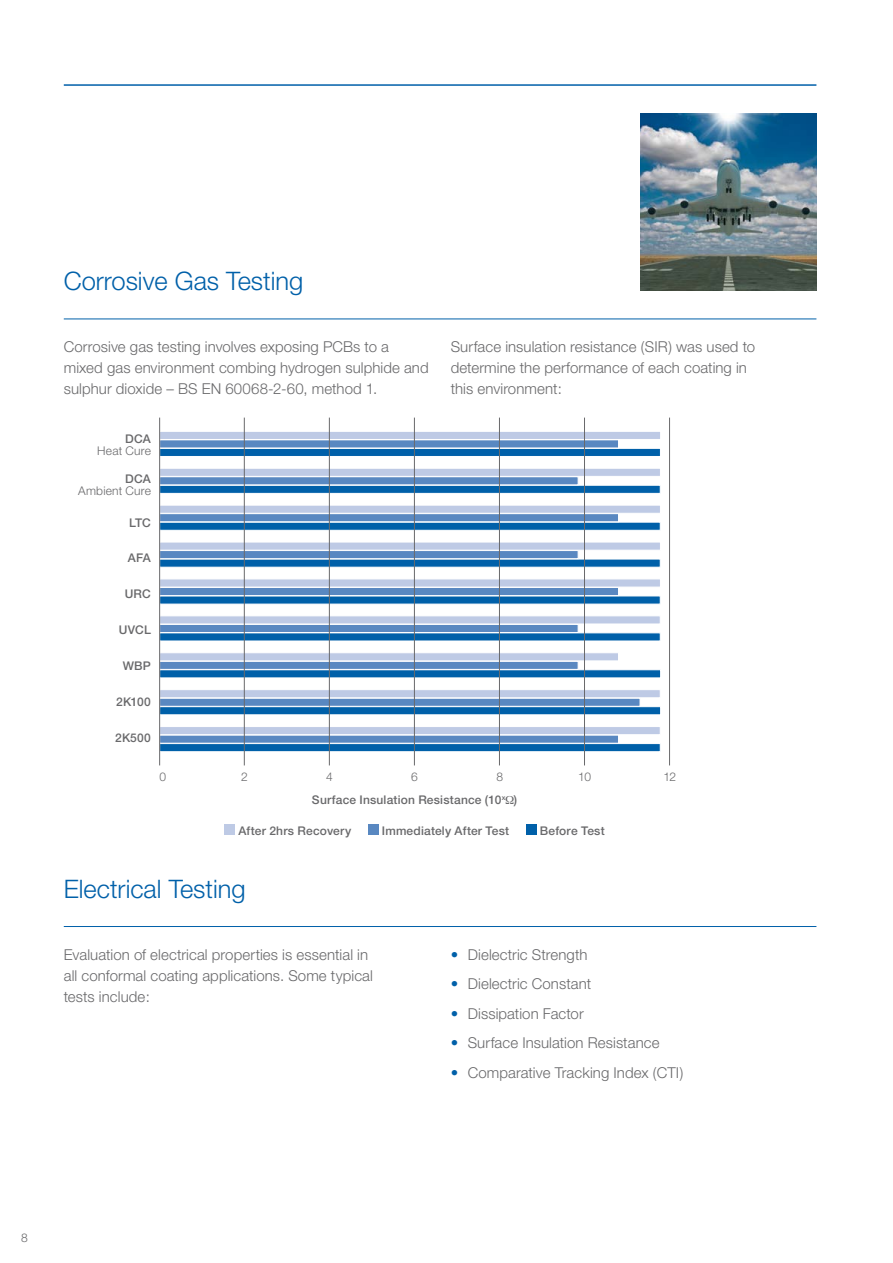
<style>
.page{position:relative;width:893px;height:1263px;background:#fff}
.page>*{position:absolute;margin:0;border:0;box-sizing:border-box;transform-origin:0 0}
.t1{font:300 25.5px "Helvetica Neue";color:#0060a9}
.t2{font:300 15px/21px "Helvetica Neue";letter-spacing:.005em;color:#69696b}
.t3{font:500 12px "Helvetica Neue";letter-spacing:.015em;color:#69696b}
.t4{font:300 12px "Helvetica Neue";letter-spacing:.015em;color:#69696b}
.s1{color:#0060a9}
</style>
<div class="page">
<div style="left:159px;top:448px;width:502px;height:9px;background:#0060a9;border:1px solid #fff"></div>
<div style="left:159px;top:440px;width:460px;height:8px;background:#5988c1"></div>
<div style="left:159px;top:431px;width:502px;height:9px;background:#becae5;border:1px solid #fff"></div>
<div style="left:159px;top:485px;width:501px;height:9px;background:#0060a9;border:1px solid #fff"></div>
<div style="left:159px;top:476px;width:419px;height:9px;background:#5988c1;border:1px solid #fff"></div>
<div style="left:159px;top:468px;width:502px;height:8px;background:#becae5;border:1px solid #fff"></div>
<div style="left:159px;top:522px;width:501px;height:8px;background:#0060a9;border:1px solid #fff"></div>
<div style="left:159px;top:513px;width:460px;height:9px;background:#5988c1;border:1px solid #fff"></div>
<div style="left:159px;top:505px;width:502px;height:8px;background:#becae5;border:1px solid #fff"></div>
<div style="left:159px;top:559px;width:501px;height:8px;background:#0060a9"></div>
<div style="left:159px;top:550px;width:419px;height:9px;background:#5988c1;border:1px solid #fff"></div>
<div style="left:159px;top:542px;width:502px;height:8px;background:#becae5;border:1px solid #fff"></div>
<div style="left:159px;top:596px;width:501px;height:8px;background:#0060a9"></div>
<div style="left:159px;top:587px;width:460px;height:9px;background:#5988c1;border:1px solid #fff"></div>
<div style="left:159px;top:579px;width:502px;height:8px;background:#becae5;border:1px solid #fff"></div>
<div style="left:159px;top:633px;width:501px;height:8px;background:#0060a9"></div>
<div style="left:159px;top:624px;width:419px;height:9px;background:#5988c1;border:1px solid #fff"></div>
<div style="left:159px;top:616px;width:501px;height:8px;background:#becae5;border:1px solid #fff"></div>
<div style="left:159px;top:670px;width:502px;height:8px;background:#0060a9"></div>
<div style="left:159px;top:661px;width:419px;height:8px;background:#5988c1;border:1px solid #fff"></div>
<div style="left:159px;top:652px;width:460px;height:9px;background:#becae5;border:1px solid #fff"></div>
<div style="left:159px;top:706px;width:502px;height:9px;background:#0060a9;border:1px solid #fff"></div>
<div style="left:159px;top:698px;width:481px;height:8px;background:#5988c1;border:1px solid #fff"></div>
<div style="left:159px;top:689px;width:501px;height:9px;background:#becae5;border:1px solid #fff"></div>
<div style="left:159px;top:743px;width:501px;height:9px;background:#0060a9;border:1px solid #fff"></div>
<div style="left:159px;top:735px;width:460px;height:8px;background:#5988c1;border:1px solid #fff"></div>
<div style="left:159px;top:726px;width:501px;height:9px;background:#becae5;border:1px solid #fff"></div>
<hr style="left:64px;top:84px;width:752px;height:2px;background:#0060a9">
<hr style="left:64px;top:926px;width:752px;height:1px;background:#0060a9">
<hr style="left:64px;top:319px;width:752px;height:1px;background:#0060a9">
<div style="left:224px;top:824px;width:11px;height:10px;background:#becae5"></div>
<div style="left:368px;top:824px;width:11px;height:10px;background:#5988c1"></div>
<div style="left:526px;top:824px;width:10px;height:10px;background:#0060a9"></div>
<hr style="left:244px;top:418px;width:1px;height:347px;background:#69696b">
<hr style="left:329px;top:418px;width:1px;height:347px;background:#69696b">
<hr style="left:414px;top:418px;width:1px;height:347px;background:#69696b">
<hr style="left:499px;top:418px;width:1px;height:347px;background:#69696b">
<hr style="left:584px;top:418px;width:1px;height:347px;background:#69696b">
<hr style="left:669px;top:418px;width:1px;height:347px;background:#69696b">
<hr style="left:159px;top:418px;width:1px;height:347px;background:#69696b">
<img style="left:640px;top:114px;width:176px;height:176px">
<h1 class="t1" style="left:64px;top:265px;width:241px">Corrosive Gas Testing</h1>
<p class="t2" style="left:64px;top:336px;width:366px">Corrosive gas testing involves exposing PCBs to a mixed gas environment combing hydrogen sulphide and sulphur dioxide – BS EN 60068-2-60, method 1.</p>
<p class="t2" style="left:451px;top:336px;width:306px">Surface insulation resistance (SIR) was used to determine the performance of each coating in this environment:</p>
<p class="t3" style="left:125px;top:431px;width:27px">DCA</p>
<p class="t4" style="left:97px;top:443px;width:55px">Heat Cure</p>
<p class="t3" style="left:125px;top:471px;width:27px">DCA</p>
<p class="t4" style="left:78px;top:483px;width:74px">Ambient Cure</p>
<p class="t3" style="left:129px;top:515px;width:23px">LTC</p>
<p class="t3" style="left:128px;top:551px;width:24px">AFA</p>
<p class="t3" style="left:125px;top:587px;width:28px">URC</p>
<p class="t3" style="left:119px;top:623px;width:33px">UVCL</p>
<p class="t3" style="left:123px;top:658px;width:30px">WBP</p>
<p class="t3" style="left:116px;top:694px;width:36px">2K100</p>
<p class="t3" style="left:115px;top:730px;width:37px">2K500</p>
<p class="t4" style="left:159px;top:770px;width:8px">0</p>
<p class="t4" style="left:241px;top:770px;width:8px">2</p>
<p class="t4" style="left:326px;top:770px;width:8px">4</p>
<p class="t4" style="left:411px;top:770px;width:8px">6</p>
<p class="t4" style="left:496px;top:770px;width:8px">8</p>
<p class="t4" style="left:578px;top:770px;width:14px">10</p>
<p class="t4" style="left:663px;top:770px;width:14px">12</p>
<p class="t3" style="left:312px;top:792px;width:207px">Surface Insulation Resistance (10<sup>x</sup> )</p>
<p class="t3" style="left:238px;top:823px;width:114px">After 2hrs Recovery</p>
<p class="t3" style="left:382px;top:823px;width:129px">Immediately After Test</p>
<p class="t3" style="left:540px;top:823px;width:66px">Before Test</p>
<h1 class="t1" style="left:64px;top:873px;width:183px">Electrical Testing</h1>
<p class="t2" style="left:64px;top:943px;width:311px">Evaluation of electrical properties is essential in all conformal coating applications. Some typical tests include:</p>
<p class="t2" style="left:451px;top:943px;width:138px"><span class="s1">•</span> Dielectric Strength</p>
<p class="t2" style="left:451px;top:973px;width:142px"><span class="s1">•</span> Dielectric Constant</p>
<p class="t2" style="left:451px;top:1002px;width:135px"><span class="s1">•</span> Dissipation Factor</p>
<p class="t2" style="left:451px;top:1032px;width:210px"><span class="s1">•</span> Surface Insulation Resistance</p>
<p class="t2" style="left:451px;top:1061px;width:234px"><span class="s1">•</span> Comparative Tracking Index (CTI)</p>
<p class="t4" style="left:21px;top:1230px;width:8px">8</p>
</div>
